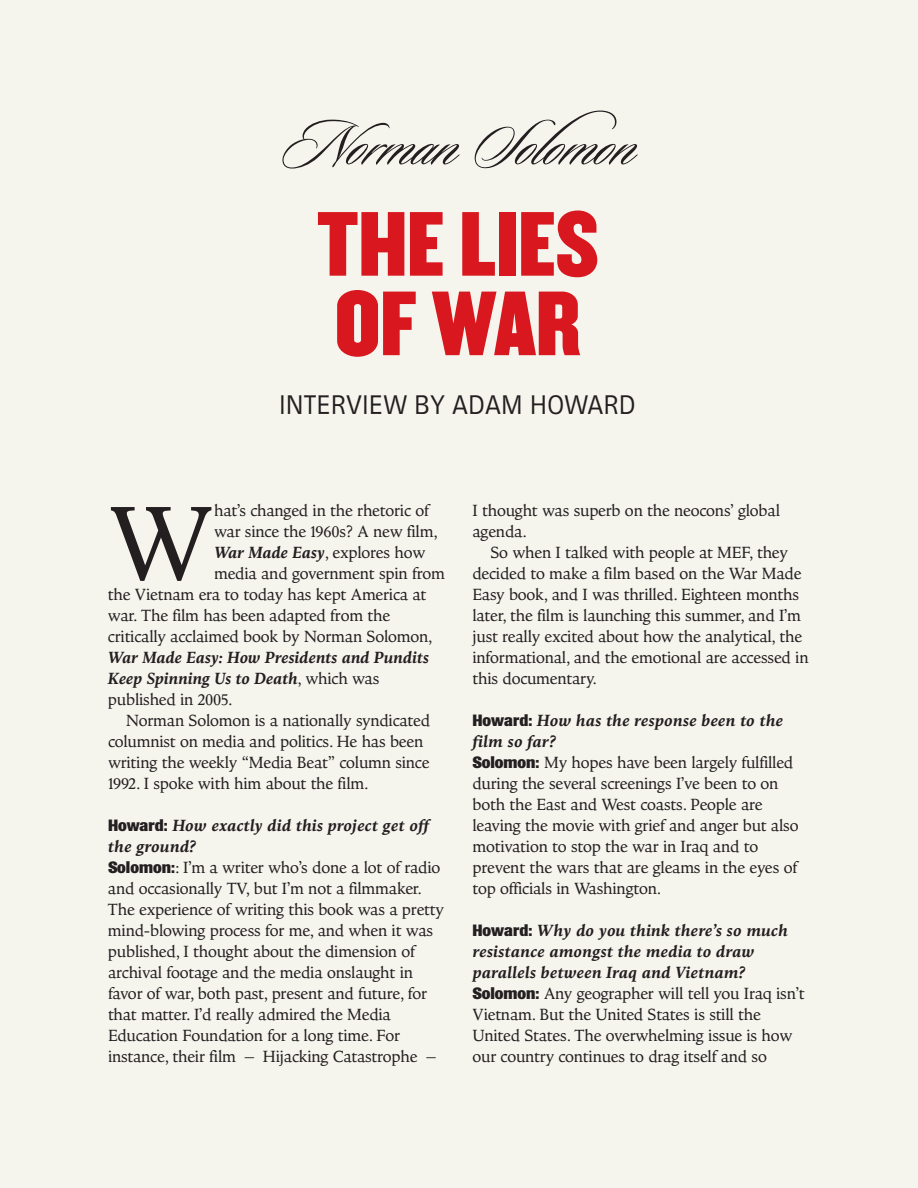
<style>
.page{position:relative;width:918px;height:1188px;background:#f5f5ee}
.page>*{position:absolute;margin:0;border:0;box-sizing:border-box;transform-origin:0 0}
.t1{font:106.05px "Nicholas";color:#231f20}
.t2{font:79.5px/79.5px "Champion HTF Middleweight";color:#d8171f}
.t3{font:67.5px "Sloop Script Three";color:#231f20}
.t4{font:300 27px "Brown";color:#231f20}
.t5{font:16.5px/21px "Nicholas";letter-spacing:-.01em;color:#231f20}
.t6{font:italic 700 16.5px/21px "Nicholas";letter-spacing:-.01em;color:#231f20}
.s1{font-weight:700;font-style:italic}
.s2{font-weight:400;font-style:normal}
.s3{font-family:"Brown";font-weight:800}
</style>
<div class="page">
<h3 class="t3" style="left:282px;top:101px;width:355px">Norman Solomon</h3>
<h2 class="t2" style="left:317px;top:209px;width:283px">THE LIES<br>OF WAR</h2>
<h3 class="t4" style="left:279px;top:396px;width:358px">INTERVIEW BY ADAM HOWARD</h3>
<h1 class="t1" style="left:108px;top:501px;width:108px">W</h1>
<p class="t5" style="left:214px;top:501px;width:216px">hat’s changed in the rhetoric of</p>
<p class="t5" style="left:214px;top:522px;width:225px">war since the 1960s? A new film,</p>
<p class="t5" style="left:214px;top:543px;width:213px"><span class="s1">War Made Easy</span>, explores how</p>
<p class="t5" style="left:214px;top:564px;width:232px">media and government spin from</p>
<p class="t5" style="left:108px;top:585px;width:320px">the Vietnam era to today has kept America at</p>
<p class="t5" style="left:108px;top:606px;width:284px">war. The film has been adapted from the</p>
<p class="t5" style="left:108px;top:627px;width:326px">critically acclaimed book by Norman Solomon,</p>
<p class="t6" style="left:108px;top:648px;width:323px">War Made Easy: How Presidents and Pundits<br>Keep Spinning Us to Death<span class="s2">, which was published in 2005.</span></p>
<p class="t5" style="left:108px;top:711px;width:324px;text-indent:18px">Norman Solomon is a nationally syndicated columnist on media and politics. He has been writing the weekly “Media Beat” column since 1992. I spoke with him about the film.</p>
<p class="t5" style="left:108px;top:816px;width:337px"><span class="s3">Howard:</span> <span class="s1">How exactly did this project get off the ground?<br></span><span class="s3">Solomon:</span>: I’m a writer who’s done a lot of radio and occasionally TV, but I’m not a filmmaker.<br>The experience of writing this book was a pretty mind-blowing process for me, and when it was published, I thought about the dimension of archival footage and the media onslaught in favor of war, both past, present and future, for that matter. I’d really admired the Media Education Foundation for a long time. For instance, their film – Hijacking Catastrophe –</p>
<p class="t5" style="left:473px;top:501px;width:309px">I thought was superb on the neocons’ global agenda.</p>
<p class="t5" style="left:473px;top:543px;width:338px;text-indent:18px">So when I talked with people at MEF, they decided to make a film based on the War Made Easy book, and I was thrilled. Eighteen months later, the film is launching this summer, and I’m just really excited about how the analytical, the informational, and the emotional are accessed in this documentary.</p>
<p class="t5" style="left:472px;top:711px;width:328px"><span class="s3">Howard:</span> <span class="s1">How has the response been to the film so far?<br></span><span class="s3">Solomon:</span> My hopes have been largely fulfilled during the several screenings I’ve been to on both the East and West coasts. People are leaving the movie with grief and anger but also motivation to stop the war in Iraq and to prevent the wars that are gleams in the eyes of top officials in Washington.</p>
<p class="t5" style="left:472px;top:921px;width:334px"><span class="s3">Howard:</span> <span class="s1">Why do you think there’s so much resistance amongst the media to draw parallels between Iraq and Vietnam?<br></span><span class="s3">Solomon:</span> Any geographer will tell you Iraq isn’t Vietnam. But the United States is still the United States. The overwhelming issue is how our country continues to drag itself and so</p>
</div>
